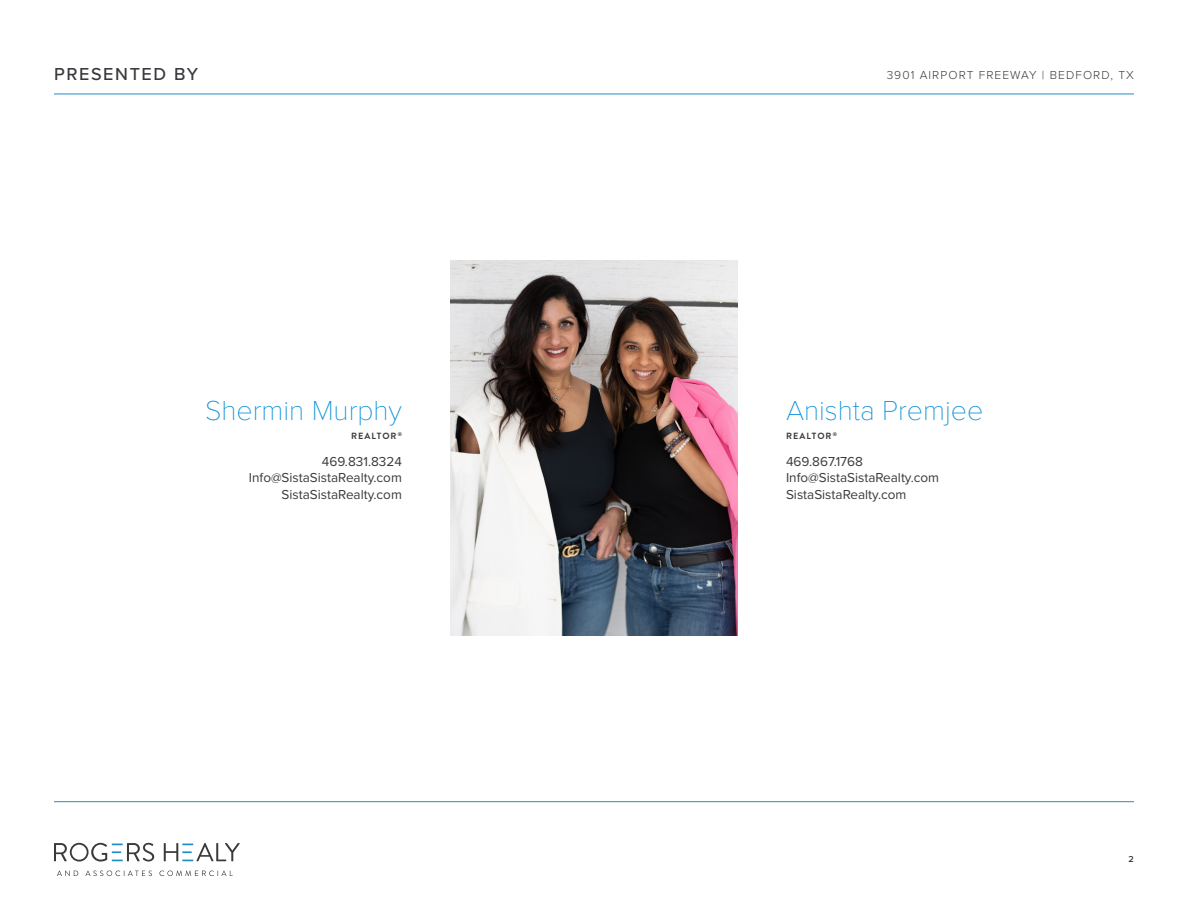
<style>
.page{position:relative;width:1188px;height:918px;background:#fff}
.page>*{position:absolute;margin:0;border:0;box-sizing:border-box;transform-origin:0 0}
.t1{font:100 28.5px "Proxima Nova T";color:#058ed9}
.t2{font:500 18px "Proxima Nova";letter-spacing:.09em;color:#393a3d}
.t3{font:13.5px "Proxima Nova";color:#393a3d}
.t4{font:300 12px "Proxima Nova";letter-spacing:.09em;color:#383a3c}
.t5{font:700 9px "Brandon Grotesque";letter-spacing:.12em;color:#393a3d}
.t6{font:600 9px "Proxima Nova";color:#393a3d}
</style>
<div class="page">
<hr style="left:54px;top:94px;width:1080px;height:1px;background:#218ccc">
<hr style="left:54px;top:801px;width:1080px;height:1px;background:#218ccc">
<svg style="left:54px;top:843px;width:100px;height:19px"></svg>
<svg style="left:164px;top:843px;width:76px;height:18px"></svg>
<svg style="left:57px;top:871px;width:21px;height:5px"></svg>
<svg style="left:85px;top:871px;width:67px;height:5px"></svg>
<svg style="left:159px;top:871px;width:74px;height:5px"></svg>
<img style="left:450px;top:261px;width:288px;height:374px">
<p class="t2" style="left:54px;top:61px;width:146px">PRESENTED BY</p>
<p class="t1" style="left:205px;top:389px;width:198px">Shermin Murphy</p>
<p class="t5" style="left:351px;top:430px;width:52px">REALTOR<sup>®</sup></p>
<p class="t3" style="left:322px;top:452px;width:82px">469.831.8324</p>
<p class="t3" style="left:249px;top:468px;width:155px">Info@SistaSistaRealty.com</p>
<p class="t3" style="left:282px;top:484px;width:122px">SistaSistaRealty.com</p>
<p class="t4" style="left:887px;top:66px;width:249px">3901 AIRPORT FREEWAY | BEDFORD, TX</p>
<p class="t1" style="left:786px;top:389px;width:199px">Anishta Premjee</p>
<p class="t5" style="left:786px;top:430px;width:52px">REALTOR<sup>®</sup></p>
<p class="t3" style="left:786px;top:452px;width:79px">469.867.1768</p>
<p class="t3" style="left:786px;top:468px;width:155px">Info@SistaSistaRealty.com</p>
<p class="t3" style="left:786px;top:484px;width:122px">SistaSistaRealty.com</p>
<p class="t6" style="left:1129px;top:852px;width:7px">2</p>
</div>
